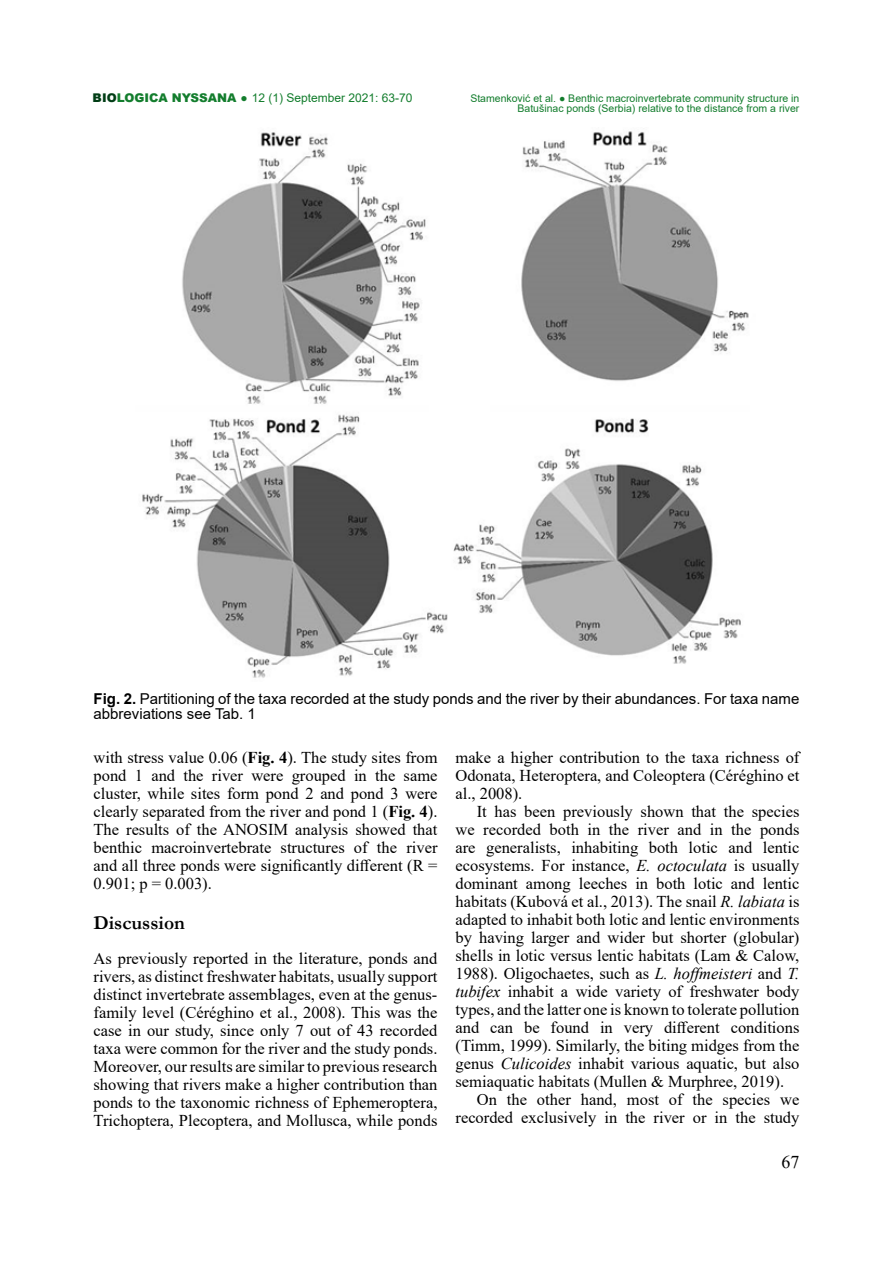
<style>
.page{position:relative;width:893px;height:1263px;background:#fff}
.page>*{position:absolute;margin:0;border:0;box-sizing:border-box;transform-origin:0 0}
.t1{font:700 19.5px "Garamond";color:#000}
.t2{font:18px "Times New Roman";color:#000}
.t3{font:16.5px/18px "Times New Roman";color:#000;text-align:justify}
.t4{font:15px/15px "Arial";color:#000}
.t5{font:12px "Arial";color:#137d2d}
.t6{font:10.5px/10.5px "Arial";color:#137d2d;text-align:right}
.s1{font-weight:900;color:#003d15}
.s2{font-weight:900}
.s3{font-weight:700}
.s4{font-style:italic}
</style>
<div class="page">
<img style="left:142px;top:131px;width:607px;height:547px">
<p class="t5" style="left:93px;top:90px;width:321px"><span class="s1">BIO</span><span class="s2">LOGICA NYSSANA ●</span> 12 (1) September 2021: 63-70</p>
<p class="t6" style="left:470px;top:93px;width:331px">Stamenković et al. ● Benthic macroinvertebrate community structure in<br>Batušinac ponds (Serbia) relative to the distance from a river</p>
<p class="t4" style="left:94px;top:691px;width:707px"><span class="s3">Fig. 2.</span> Partitioning of the taxa recorded at the study ponds and the river by their abundances. For taxa name abbreviations see Tab. 1</p>
<p class="t3" style="left:94px;top:748px;width:345px">with stress value 0.06 (<span class="s3">Fig. 4</span>). The study sites from pond 1 and the river were grouped in the same cluster, while sites form pond 2 and pond 3 were clearly separated from the river and pond 1 (<span class="s3">Fig. 4</span>).<br>The results of the ANOSIM analysis showed that benthic macroinvertebrate structures of the river and all three ponds were significantly different (R = 0.901; p = 0.003).</p>
<p class="t1" style="left:94px;top:909px;width:93px">Discussion</p>
<p class="t3" style="left:94px;top:948px;width:345px">As previously reported in the literature, ponds and rivers, as distinct freshwater habitats, usually support distinct invertebrate assemblages, even at the genus&shy;family level (Céréghino et al., 2008). This was the case in our study, since only 7 out of 43 recorded taxa were common for the river and the study ponds.<br>Moreover, our results are similar to previous research showing that rivers make a higher contribution than ponds to the taxonomic richness of Ephemeroptera, Trichoptera, Plecoptera, and Mollusca, while ponds</p>
<p class="t3" style="left:455px;top:748px;width:345px">make a higher contribution to the taxa richness of Odonata, Heteroptera, and Coleoptera (Céréghino et al., 2008).</p>
<p class="t3" style="left:477px;top:802px;width:324px">It has been previously shown that the species</p>
<p class="t3" style="left:455px;top:820px;width:345px">we recorded both in the river and in the ponds</p>
<p class="t3" style="left:455px;top:838px;width:345px">are generalists, inhabiting both lotic and lentic</p>
<p class="t3" style="left:455px;top:856px;width:345px">ecosystems. For instance, <span class="s4">E. octoculata</span> is usually</p>
<p class="t3" style="left:455px;top:874px;width:345px">dominant among leeches in both lotic and lentic</p>
<p class="t3" style="left:455px;top:892px;width:345px">habitats (Kubová et al., 2013). The snail <span class="s4">R. labiata</span> is</p>
<p class="t3" style="left:455px;top:910px;width:345px">adapted to inhabit both lotic and lentic environments</p>
<p class="t3" style="left:455px;top:928px;width:345px">by having larger and wider but shorter (globular)</p>
<p class="t3" style="left:455px;top:946px;width:345px">shells in lotic versus lentic habitats (Lam &amp; Calow,</p>
<p class="t3" style="left:455px;top:964px;width:345px">1988). Oligochaetes, such as <span class="s4">L. hoffmeisteri</span> and <span class="s4">T.</span></p>
<p class="t3" style="left:455px;top:982px;width:345px"><span class="s4">tubifex</span> inhabit a wide variety of freshwater body</p>
<p class="t3" style="left:455px;top:1000px;width:345px">types, and the latter one is known to tolerate pollution</p>
<p class="t3" style="left:455px;top:1018px;width:345px">and can be found in very different conditions</p>
<p class="t3" style="left:455px;top:1036px;width:345px">(Timm, 1999). Similarly, the biting midges from the</p>
<p class="t3" style="left:455px;top:1054px;width:345px">genus <span class="s4">Culicoides</span> inhabit various aquatic, but also</p>
<p class="t3" style="left:455px;top:1072px;width:330px">semiaquatic habitats (Mullen &amp; Murphree, 2019).</p>
<p class="t3" style="left:477px;top:1090px;width:324px">On the other hand, most of the species we</p>
<p class="t3" style="left:455px;top:1108px;width:345px">recorded exclusively in the river or in the study</p>
<p class="t2" style="left:781px;top:1149px;width:19px">67</p>
</div>
